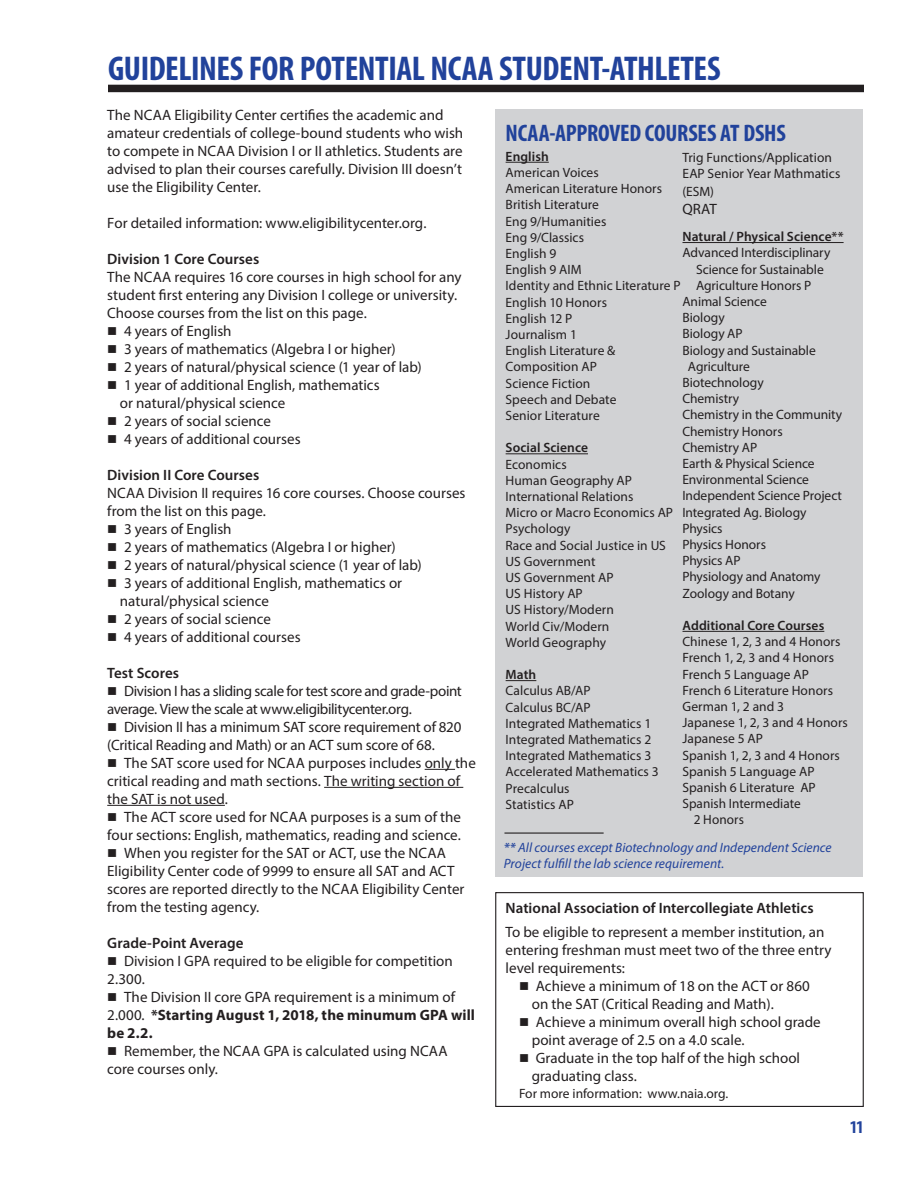
<style>
.page{position:relative;width:918px;height:1188px;background:#fff}
.page>*{position:absolute;margin:0;border:0;box-sizing:border-box;transform-origin:0 0}
.t1{font:700 condensed 34.5px "Myriad Pro";letter-spacing:-.015em;color:#21429b}
.t2{font:700 condensed 24px "Myriad Pro";letter-spacing:-.01em;color:#21429b}
.t3{font:700 condensed 18px "Myriad Pro";color:#21429b}
.t4{font:15px/18px "Myriad Pro";color:#231f20}
.t5{font:600 15px "Myriad Pro";color:#231f20}
.t6{font:15px/18px "Myriad Pro";letter-spacing:-.025em;color:#231f20}
.t7{font:13.5px/16.2px "Myriad Pro";color:#231f20}
.t8{font:italic 13.5px/16.2px "Myriad Pro";letter-spacing:.005em;color:#21429b}
.t9{font:600 13.5px "Myriad Pro";letter-spacing:.005em;color:#231f20}
.s1{font-weight:700}
.s2{font-weight:600}
</style>
<div class="page">
<hr style="left:425px;top:769px;width:30px;height:1px;background:#231f20">
<hr style="left:324px;top:787px;width:139px;height:1px;background:#231f20">
<hr style="left:107px;top:805px;width:118px;height:1px;background:#231f20">
<div style="left:108px;top:85px;width:756px;height:7px;background:#231f20"></div>
<div style="left:496px;top:109px;width:367px;height:767px;background:#d1d2d4"></div>
<div style="left:495px;top:892px;width:369px;height:215px;border:1px solid #231f20"></div>
<hr style="left:506px;top:162px;width:43px;height:1px;background:#231f20">
<hr style="left:506px;top:453px;width:82px;height:1px;background:#231f20">
<hr style="left:506px;top:680px;width:30px;height:1px;background:#231f20">
<hr style="left:682px;top:242px;width:162px;height:1px;background:#231f20">
<hr style="left:682px;top:631px;width:142px;height:1px;background:#231f20">
<hr style="left:504px;top:832px;width:100px;height:2px;background:#231f20">
<h1 class="t1" style="left:108px;top:47px;width:614px">GUIDELINES FOR POTENTIAL NCAA STUDENT-ATHLETES</h1>
<p class="t4" style="left:107px;top:106px;width:358px">The NCAA Eligibility Center certifies the academic and amateur credentials of college-bound students who wish to compete in NCAA Division I or II athletics. Students are advised to plan their courses carefully. Division III doesn’t use the Eligibility Center.</p>
<p class="t4" style="left:107px;top:214px;width:321px">For detailed information: www.eligibilitycenter.org.</p>
<p class="t5" style="left:107px;top:249px;width:154px">Division 1 Core Courses</p>
<p class="t4" style="left:107px;top:268px;width:356px">The NCAA requires 16 core courses in high school for any student first entering any Division I college or university.<br>Choose courses from the list on this page.</p>
<p class="t4" style="left:107px;top:322px;width:126px">■ 4 years of English</p>
<p class="t4" style="left:107px;top:340px;width:290px">■ 3 years of mathematics (Algebra I or higher)</p>
<p class="t4" style="left:107px;top:358px;width:316px">■ 2 years of natural/physical science (1 year of lab)</p>
<p class="t4" style="left:120px;top:376px;width:261px;text-indent:-13px">■ 1 year of additional English, mathematics or natural/physical science</p>
<p class="t4" style="left:107px;top:412px;width:165px">■ 2 years of social science</p>
<p class="t4" style="left:107px;top:430px;width:195px">■ 4 years of additional courses</p>
<p class="t5" style="left:107px;top:465px;width:154px">Division II Core Courses</p>
<p class="t4" style="left:107px;top:484px;width:360px">NCAA Division II requires 16 core courses. Choose courses from the list on this page.</p>
<p class="t4" style="left:107px;top:520px;width:126px">■ 3 years of English</p>
<p class="t4" style="left:107px;top:538px;width:290px">■ 2 years of mathematics (Algebra I or higher)</p>
<p class="t4" style="left:107px;top:556px;width:316px">■ 2 years of natural/physical science (1 year of lab)</p>
<p class="t4" style="left:120px;top:574px;width:284px;text-indent:-13px">■ 3 years of additional English, mathematics or natural/physical science</p>
<p class="t4" style="left:107px;top:610px;width:165px">■ 2 years of social science</p>
<p class="t4" style="left:107px;top:628px;width:195px">■ 4 years of additional courses</p>
<p class="t5" style="left:107px;top:663px;width:73px">Test Scores</p>
<p class="t6" style="left:107px;top:682px;width:356px">■ Division I has a sliding scale for test score and grade-point average. View the scale at www.eligibilitycenter.org.</p>
<p class="t4" style="left:107px;top:718px;width:356px">■ Division II has a minimum SAT score requirement of 820 (Critical Reading and Math) or an ACT sum score of 68.</p>
<p class="t4" style="left:107px;top:754px;width:370px">■ The SAT score used for NCAA purposes includes only the critical reading and math sections. The writing section of the SAT is not used.</p>
<p class="t4" style="left:107px;top:808px;width:355px">■ The ACT score used for NCAA purposes is a sum of the four sections: English, mathematics, reading and science.</p>
<p class="t4" style="left:107px;top:844px;width:359px">■ When you register for the SAT or ACT, use the NCAA Eligibility Center code of 9999 to ensure all SAT and ACT scores are reported directly to the NCAA Eligibility Center from the testing agency.</p>
<p class="t5" style="left:107px;top:933px;width:138px">Grade-Point Average</p>
<p class="t4" style="left:107px;top:952px;width:347px">■ Division I GPA required to be eligible for competition<br>2.300.</p>
<p class="t4" style="left:107px;top:988px;width:369px">■ The Division II core GPA requirement is a minimum of<br>2.000. <span class="s1">*Starting August 1, 2018, the minumum GPA will be 2.2.</span></p>
<p class="t4" style="left:107px;top:1042px;width:342px">■ Remember, the NCAA GPA is calculated using NCAA core courses only.</p>
<h2 class="t2" style="left:506px;top:118px;width:282px">NCAA-APPROVED COURSES AT DSHS</h2>
<p class="t9" style="left:506px;top:148px;width:45px">English</p>
<p class="t7" style="left:506px;top:164px;width:177px">American Voices<br>American Literature Honors<br>British Literature<br>Eng 9/Humanities<br>Eng 9/Classics<br>English 9<br>English 9 AIM<br>Identity and Ethnic Literature P<br>English 10 Honors<br>English 12 P<br>Journalism 1<br>English Literature &amp;<br>Composition AP<br>Science Fiction<br>Speech and Debate<br>Senior Literature</p>
<p class="t9" style="left:506px;top:439px;width:84px">Social Science</p>
<p class="t7" style="left:506px;top:456px;width:169px">Economics<br>Human Geography AP<br>International Relations<br>Micro or Macro Economics AP<br>Psychology<br>Race and Social Justice in US<br>US Government<br>US Government AP<br>US History AP<br>US History/Modern<br>World Civ/Modern<br>World Geography</p>
<p class="t9" style="left:506px;top:666px;width:32px">Math</p>
<p class="t7" style="left:506px;top:683px;width:155px">Calculus AB/AP<br>Calculus BC/AP<br>Integrated Mathematics 1<br>Integrated Mathematics 2<br>Integrated Mathematics 3<br>Accelerated Mathematics 3<br>Precalculus<br>Statistics AP</p>
<p class="t7" style="left:682px;top:149px;width:159px">Trig Functions/Application<br>EAP Senior Year Mathmatics</p>
<p class="t7" style="left:682px;top:183px;width:33px">(ESM)</p>
<p class="t4" style="left:682px;top:200px;width:36px">QRAT</p>
<p class="t9" style="left:682px;top:228px;width:163px">Natural / Physical Science**</p>
<p class="t7" style="left:682px;top:245px;width:149px">Advanced Interdisciplinary</p>
<p class="t7" style="left:696px;top:261px;width:129px">Science for Sustainable</p>
<p class="t7" style="left:696px;top:277px;width:117px">Agriculture Honors P</p>
<p class="t7" style="left:682px;top:293px;width:86px">Animal Science</p>
<p class="t7" style="left:682px;top:309px;width:44px">Biology</p>
<p class="t7" style="left:682px;top:326px;width:62px">Biology AP</p>
<p class="t7" style="left:682px;top:342px;width:135px">Biology and Sustainable</p>
<p class="t7" style="left:688px;top:358px;width:64px">Agriculture</p>
<p class="t7" style="left:682px;top:374px;width:83px">Biotechnology</p>
<p class="t7" style="left:682px;top:390px;width:58px">Chemistry</p>
<p class="t7" style="left:682px;top:407px;width:161px">Chemistry in the Community</p>
<p class="t7" style="left:682px;top:423px;width:102px">Chemistry Honors</p>
<p class="t7" style="left:682px;top:439px;width:76px">Chemistry AP</p>
<p class="t7" style="left:682px;top:455px;width:134px">Earth &amp; Physical Science</p>
<p class="t7" style="left:682px;top:471px;width:128px">Environmental Science</p>
<p class="t7" style="left:682px;top:488px;width:161px">Independent Science Project</p>
<p class="t7" style="left:682px;top:504px;width:126px">Integrated Ag. Biology</p>
<p class="t7" style="left:682px;top:520px;width:42px">Physics</p>
<p class="t7" style="left:682px;top:536px;width:85px">Physics Honors</p>
<p class="t7" style="left:682px;top:552px;width:60px">Physics AP</p>
<p class="t7" style="left:682px;top:569px;width:140px">Physiology and Anatomy</p>
<p class="t7" style="left:682px;top:585px;width:114px">Zoology and Botany</p>
<p class="t9" style="left:682px;top:617px;width:143px">Additional Core Courses</p>
<p class="t7" style="left:682px;top:633px;width:160px">Chinese 1, 2, 3 and 4 Honors</p>
<p class="t7" style="left:682px;top:650px;width:153px">French 1, 2, 3 and 4 Honors</p>
<p class="t7" style="left:682px;top:666px;width:128px">French 5 Language AP</p>
<p class="t7" style="left:682px;top:682px;width:152px">French 6 Literature Honors</p>
<p class="t7" style="left:682px;top:698px;width:103px">German 1, 2 and 3</p>
<p class="t7" style="left:682px;top:714px;width:167px">Japanese 1, 2, 3 and 4 Honors</p>
<p class="t7" style="left:682px;top:731px;width:82px">Japanese 5 AP</p>
<p class="t7" style="left:682px;top:747px;width:159px">Spanish 1, 2, 3 and 4 Honors</p>
<p class="t7" style="left:682px;top:763px;width:134px">Spanish 5 Language AP</p>
<p class="t7" style="left:682px;top:779px;width:135px">Spanish 6 Literature AP</p>
<p class="t7" style="left:682px;top:795px;width:120px">Spanish Intermediate</p>
<p class="t7" style="left:694px;top:812px;width:52px">2 Honors</p>
<p class="t8" style="left:504px;top:839px;width:329px"><span class="s2">**</span> All courses except Biotechnology and Independent Science<br>Project fulfill the lab science requirement.</p>
<p class="t5" style="left:506px;top:898px;width:310px">National Association of Intercollegiate Athletics</p>
<p class="t4" style="left:506px;top:923px;width:327px">To be eligible to represent a member institution, an entering freshman must meet two of the three entry level requirements:</p>
<p class="t4" style="left:532px;top:977px;width:279px;text-indent:-13px">■ Achieve a minimum of 18 on the ACT or 860 on the SAT (Critical Reading and Math).</p>
<p class="t4" style="left:532px;top:1013px;width:290px;text-indent:-13px">■ Achieve a minimum overall high school grade point average of 2.5 on a 4.0 scale.</p>
<p class="t4" style="left:532px;top:1049px;width:270px;text-indent:-13px">■ Graduate in the top half of the high school graduating class.</p>
<p class="t7" style="left:519px;top:1085px;width:211px">For more information: www.naia.org.</p>
<p class="t3" style="left:850px;top:1115px;width:16px">11</p>
</div>
